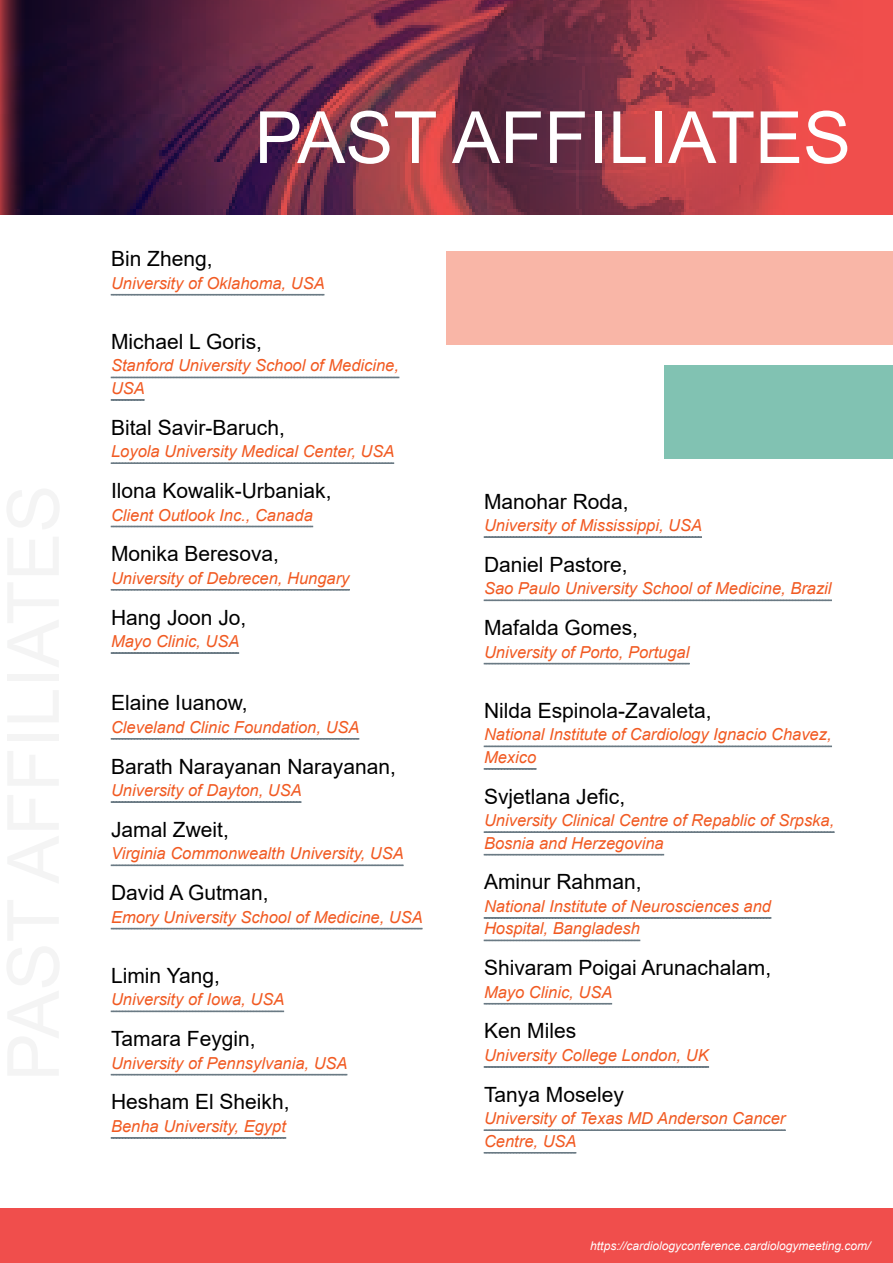
<style>
.page{position:relative;width:893px;height:1263px;background:#fff}
.page>*{position:absolute;margin:0;border:0;box-sizing:border-box;transform-origin:0 0}
.t1{font:72px "Arial";color:#fff}
.t2{font:21px "Arial";color:#000}
.t3{font:italic 16.5px/22.5px "Arial";color:#f15a22}
.t4{font:italic 12px "Arial";color:#fff}
</style>
<div class="page">
<div style="left:0;top:1209px;width:893px;height:54px;background:#f04e4c"></div>
<div style="left:0;top:0;width:893px;height:215px;background:#f04e4c"></div>
<img style="left:0;top:0;width:815px;height:215px">
<div style="left:446px;top:251px;width:447px;height:93px;background:#f9b6a7"></div>
<div style="left:664px;top:366px;width:229px;height:93px;background:#81c2b2"></div>
<svg style="left:111px;top:294px;width:213px;height:2px"></svg>
<svg style="left:111px;top:376px;width:288px;height:2px"></svg>
<svg style="left:111px;top:399px;width:34px;height:2px"></svg>
<svg style="left:111px;top:462px;width:283px;height:2px"></svg>
<svg style="left:111px;top:525px;width:202px;height:2px"></svg>
<svg style="left:111px;top:589px;width:239px;height:2px"></svg>
<svg style="left:111px;top:652px;width:128px;height:2px"></svg>
<svg style="left:111px;top:738px;width:248px;height:2px"></svg>
<svg style="left:111px;top:801px;width:190px;height:2px"></svg>
<svg style="left:111px;top:864px;width:292px;height:2px"></svg>
<svg style="left:111px;top:927px;width:311px;height:3px"></svg>
<svg style="left:111px;top:1010px;width:173px;height:2px"></svg>
<svg style="left:111px;top:1073px;width:236px;height:3px"></svg>
<svg style="left:111px;top:1137px;width:175px;height:2px"></svg>
<svg style="left:484px;top:536px;width:218px;height:2px"></svg>
<svg style="left:484px;top:599px;width:348px;height:2px"></svg>
<svg style="left:484px;top:663px;width:206px;height:2px"></svg>
<svg style="left:484px;top:745px;width:348px;height:2px"></svg>
<svg style="left:484px;top:768px;width:53px;height:2px"></svg>
<svg style="left:484px;top:831px;width:350px;height:2px"></svg>
<svg style="left:484px;top:854px;width:180px;height:2px"></svg>
<svg style="left:484px;top:917px;width:287px;height:2px"></svg>
<svg style="left:484px;top:939px;width:156px;height:2px"></svg>
<svg style="left:484px;top:1003px;width:128px;height:1px"></svg>
<svg style="left:484px;top:1066px;width:225px;height:2px"></svg>
<svg style="left:484px;top:1129px;width:302px;height:2px"></svg>
<svg style="left:484px;top:1152px;width:93px;height:1px"></svg>
<h1 class="t1" style="left:254px;top:88px;width:598px">PAST AFFILIATES</h1>
<p class="t2" style="left:111px;top:244px;width:103px">Bin Zheng,</p>
<p class="t3" style="left:111px;top:272px;width:215px">University of Oklahoma, USA</p>
<p class="t2" style="left:111px;top:327px;width:152px">Michael L Goris,</p>
<p class="t3" style="left:111px;top:355px;width:289px">Stanford University School of Medicine,<br>USA</p>
<p class="t2" style="left:111px;top:413px;width:175px">Bital Savir-Baruch,</p>
<p class="t3" style="left:111px;top:440px;width:285px">Loyola University Medical Center, USA</p>
<p class="t2" style="left:111px;top:476px;width:222px">Ilona Kowalik-Urbaniak,</p>
<p class="t3" style="left:111px;top:504px;width:203px">Client Outlook Inc., Canada</p>
<p class="t2" style="left:111px;top:539px;width:170px">Monika Beresova,</p>
<p class="t3" style="left:111px;top:567px;width:240px">University of Debrecen, Hungary</p>
<p class="t2" style="left:111px;top:603px;width:137px">Hang Joon Jo,</p>
<p class="t3" style="left:111px;top:630px;width:130px">Mayo Clinic, USA</p>
<p class="t2" style="left:111px;top:688px;width:138px">Elaine Iuanow,</p>
<p class="t3" style="left:111px;top:716px;width:250px">Cleveland Clinic Foundation, USA</p>
<p class="t2" style="left:111px;top:752px;width:286px">Barath Narayanan Narayanan,</p>
<p class="t3" style="left:111px;top:779px;width:192px">University of Dayton, USA</p>
<p class="t2" style="left:111px;top:815px;width:119px">Jamal Zweit,</p>
<p class="t3" style="left:111px;top:842px;width:294px">Virginia Commonwealth University, USA</p>
<p class="t2" style="left:111px;top:878px;width:159px">David A Gutman,</p>
<p class="t3" style="left:111px;top:906px;width:313px">Emory University School of Medicine, USA</p>
<p class="t2" style="left:111px;top:961px;width:110px">Limin Yang,</p>
<p class="t3" style="left:111px;top:988px;width:175px">University of Iowa, USA</p>
<p class="t2" style="left:111px;top:1024px;width:146px">Tamara Feygin,</p>
<p class="t3" style="left:111px;top:1052px;width:238px">University of Pennsylvania, USA</p>
<p class="t2" style="left:111px;top:1087px;width:180px">Hesham El Sheikh,</p>
<p class="t3" style="left:111px;top:1115px;width:176px">Benha University, Egypt</p>
<p class="t2" style="left:484px;top:487px;width:146px">Manohar Roda,</p>
<p class="t3" style="left:484px;top:514px;width:220px">University of Mississippi, USA</p>
<p class="t2" style="left:484px;top:550px;width:145px">Daniel Pastore,</p>
<p class="t3" style="left:484px;top:577px;width:349px">Sao Paulo University School of Medicine, Brazil</p>
<p class="t2" style="left:484px;top:613px;width:156px">Mafalda Gomes,</p>
<p class="t3" style="left:484px;top:641px;width:207px">University of Porto, Portugal</p>
<p class="t2" style="left:484px;top:696px;width:229px">Nilda Espinola-Zavaleta,</p>
<p class="t3" style="left:484px;top:723px;width:349px">National Institute of Cardiology Ignacio Chavez,<br>Mexico</p>
<p class="t2" style="left:484px;top:782px;width:143px">Svjetlana Jefic,</p>
<p class="t3" style="left:484px;top:809px;width:352px">University Clinical Centre of Repablic of Srpska,<br>Bosnia and Herzegovina</p>
<p class="t2" style="left:484px;top:867px;width:159px">Aminur Rahman,</p>
<p class="t3" style="left:484px;top:895px;width:289px">National Institute of Neurosciences and<br>Hospital, Bangladesh</p>
<p class="t2" style="left:484px;top:953px;width:289px">Shivaram Poigai Arunachalam,</p>
<p class="t3" style="left:484px;top:981px;width:130px">Mayo Clinic, USA</p>
<p class="t2" style="left:484px;top:1016px;width:94px">Ken Miles</p>
<p class="t3" style="left:484px;top:1044px;width:226px">University College London, UK</p>
<p class="t2" style="left:484px;top:1080px;width:142px">Tanya Moseley</p>
<p class="t3" style="left:484px;top:1107px;width:303px">University of Texas MD Anderson Cancer<br>Centre, USA</p>
<p class="t4" style="left:590px;top:1238px;width:282px">https://cardiologyconference.cardiologymeeting.com/</p>
</div>
